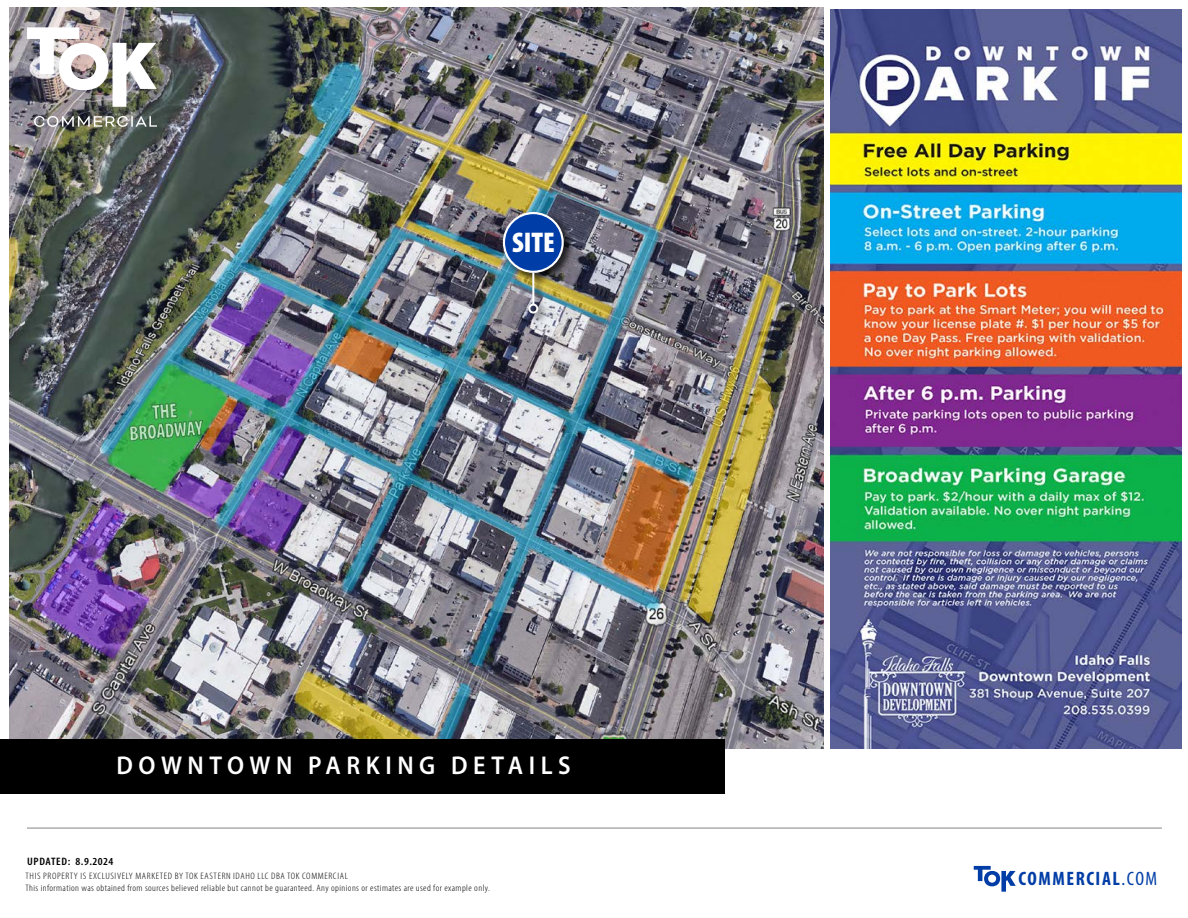
<style>
.page{position:relative;width:1188px;height:918px;background:#fff}
.page>*{position:absolute;margin:0;border:0;box-sizing:border-box;transform-origin:0 0}
.t1{font:900 condensed 28.65px "Myriad Pro";color:#fff}
.t2{font:600 25.8px "Myriad Pro";letter-spacing:.23em;color:#fff;scale:.94 1}
.t3{font:700 condensed 19.5px "Myriad Pro";letter-spacing:.08em;color:#003da6}
.t4{font:600 condensed 10.8px "Myriad Pro";letter-spacing:.04em;color:#000;scale:1.11 1}
.t5{font:300 condensed 9.3px/12.5px "Myriad Pro";letter-spacing:.04em;color:#000;scale:1.11 1}
.s1{font-weight:400}
</style>
<div class="page">
<hr style="left:27px;top:828px;width:1135px;height:1px;background:#828487">
<svg style="left:974px;top:866px;width:42px;height:26px"></svg>
<img style="left:9px;top:8px;width:815px;height:740px">
<img style="left:831px;top:9px;width:350px;height:739px">
<div style="left:0;top:739px;width:724px;height:54px;background:#000"></div>
<div style="left:502px;top:211px;width:73px;height:73px;background:#000;opacity:.75"></div>
<div style="left:504px;top:213px;width:59px;height:59px;background:#003da6;border-radius:50%"></div>
<div style="left:503px;top:212px;width:61px;height:61px;border:2px solid #fff;border-radius:50%"></div>
<div style="left:527px;top:272px;width:22px;height:52px;background:#000;opacity:.75"></div>
<hr style="left:532px;top:273px;width:2px;height:32px;background:#fff">
<div style="left:528px;top:304px;width:10px;height:10px;border:2px solid #fff;border-radius:50%"></div>
<svg style="left:34px;top:116px;width:123px;height:10px"></svg>
<img style="left:27px;top:27px;width:130px;height:80px">
<h1 class="t1" style="left:512px;top:224px;width:44px">SITE</h1>
<h2 class="t2" style="left:116px;top:749px;width:485px">DOWNTOWN PARKING DETAILS</h2>
<p class="t4" style="left:27px;top:855px;width:79px">Updated: 8.9.2024</p>
<p class="t5" style="left:26px;top:870px;width:420px">THIS PROPERTY IS EXCLUSIVELY MARKETED BY TOK EASTERN IDAHO LLC DBA TOK COMMERCIAL<br>This information was obtained from sources believed reliable but cannot be guaranteed. Any opinions or estimates are used for example only.</p>
<h3 class="t3" style="left:1018px;top:866px;width:140px">COMMERCIAL<span class="s1">.COM</span></h3>
</div>
